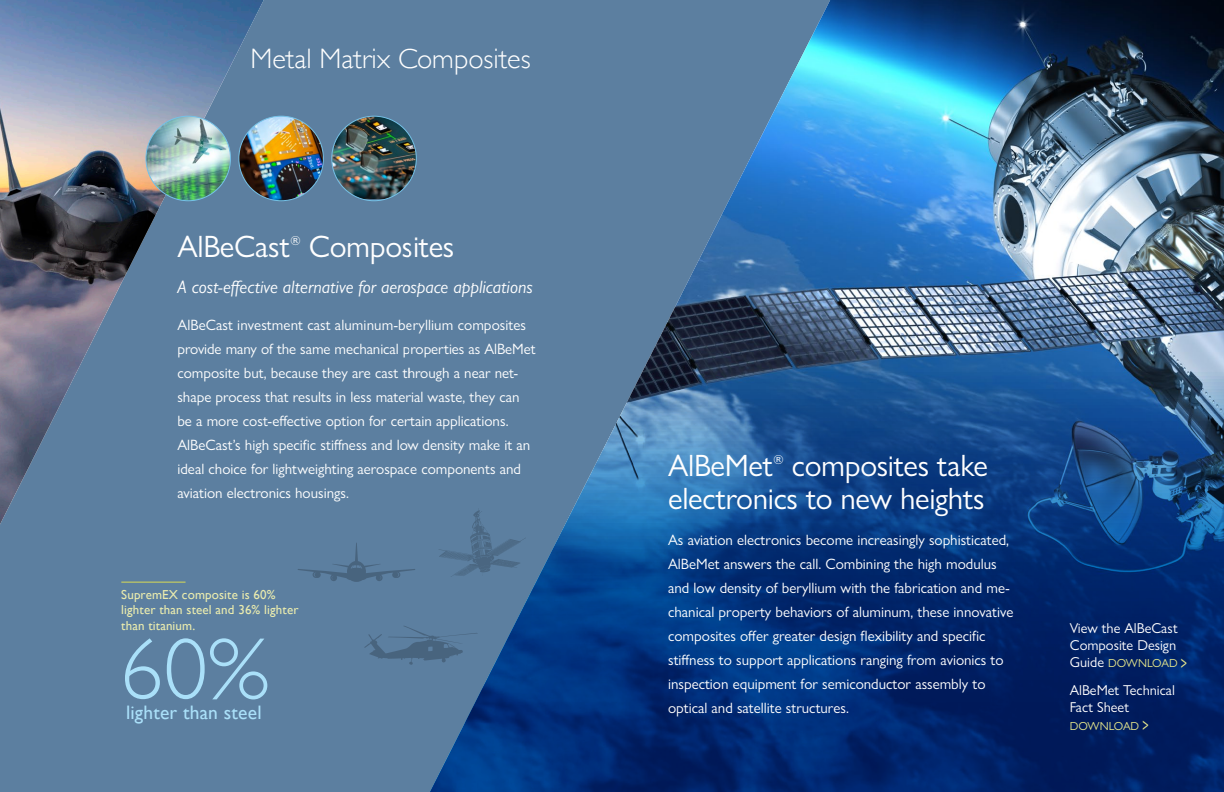
<style>
.page{position:relative;width:1224px;height:792px;background:#fff}
.page>*{position:absolute;margin:0;border:0;box-sizing:border-box;transform-origin:0 0}
.t1{font:300 86.9px "Gill Sans";color:#aae0f9}
.t2{font:31px/33px "Gill Sans Nova";letter-spacing:-.01em;color:#fff;text-align:right}
.t3{font:300 28.1px "Gill Sans";color:#fff}
.t4{font:19.5px "Gill Sans";letter-spacing:.01em;color:#aae0f9}
.t5{font:italic 18px "Gill Sans Nova";color:#fff}
.t6{font:15px/24px "Gill Sans Nova";color:#fff}
.t7{font:14.4px/17.2px "Gill Sans Nova";color:#fff}
.t8{font:13px/15.6px "Gill Sans";letter-spacing:.01em;color:#ebecae}
.t9{font:12.8px "Gill Sans Nova";color:#fff}
.t10{font:11.7px "Gill Sans Nova";color:#e4e58b}
.s1{font-size:14.4px;color:#fff}
.s2{font-size:20.2px}
</style>
<div class="page">
<div style="left:0;top:0;width:908px;height:792px;background:#5c7fa0"></div>
<img style="left:0;top:0;width:264px;height:524px">
<hr style="left:121px;top:582px;width:65px;height:1px;background:#d9da55">
<img style="left:146px;top:116px;width:85px;height:85px;border-radius:42px">
<img style="left:239px;top:116px;width:84px;height:85px;border-radius:42px">
<img style="left:333px;top:116px;width:76px;height:83px">
<svg style="left:298px;top:543px;width:111px;height:39px"></svg>
<svg style="left:364px;top:626px;width:45px;height:34px"></svg>
<img style="left:409px;top:0;width:815px;height:792px">
<p class="t3" style="left:251px;top:36px;width:282px">Metal Matrix Composites</p>
<p class="t2" style="left:177px;top:230px;width:114px">AlBeCast</p>
<p class="t9" style="left:290px;top:233px;width:12px">®</p>
<p class="t2" style="left:309px;top:230px;width:147px">Composites</p>
<p class="t5" style="left:177px;top:276px;width:357px">A cost-effective alternative for aerospace applications</p>
<p class="t6" style="left:177px;top:313px;width:360px">AlBeCast investment cast aluminum-beryllium composites provide many of the same mechanical properties as AlBeMet composite but, because they are cast through a near net&shy;shape process that results in less material waste, they can be a more cost-effective option for certain applications.<br>AlBeCast’s high specific stiffness and low density make it an ideal choice for lightweighting aerospace components and aviation electronics housings.</p>
<p class="t8" style="left:121px;top:586px;width:179px">SupremEX composite is 60% lighter than steel and 36% lighter than titanium.</p>
<p class="t1" style="left:120px;top:601px;width:151px">60%</p>
<p class="t4" style="left:126px;top:701px;width:137px">lighter than steel</p>
<p class="t2" style="left:668px;top:449px;width:106px">AlBeMet</p>
<p class="t9" style="left:774px;top:452px;width:12px">®</p>
<p class="t2" style="left:668px;top:449px;width:321px">composites take electronics to new heights</p>
<p class="t6" style="left:668px;top:528px;width:347px">As aviation electronics become increasingly sophisticated, AlBeMet answers the call. Combining the high modulus and low density of beryllium with the fabrication and me&shy;chanical property behaviors of aluminum, these innovative composites offer greater design flexibility and specific stiffness to support applications ranging from avionics to inspection equipment for semiconductor assembly to optical and satellite structures.</p>
<p class="t7" style="left:1070px;top:619px;width:109px">View the AlBeCast<br>Composite Design</p>
<p class="t10" style="left:1070px;top:656px;width:119px"><span class="s1">Guide</span> DOWNLOAD <span class="s2">&gt;</span></p>
<p class="t7" style="left:1070px;top:682px;width:107px">AlBeMet Technical<br>Fact Sheet</p>
<p class="t10" style="left:1070px;top:718px;width:80px">DOWNLOAD <span class="s2">&gt;</span></p>
</div>
